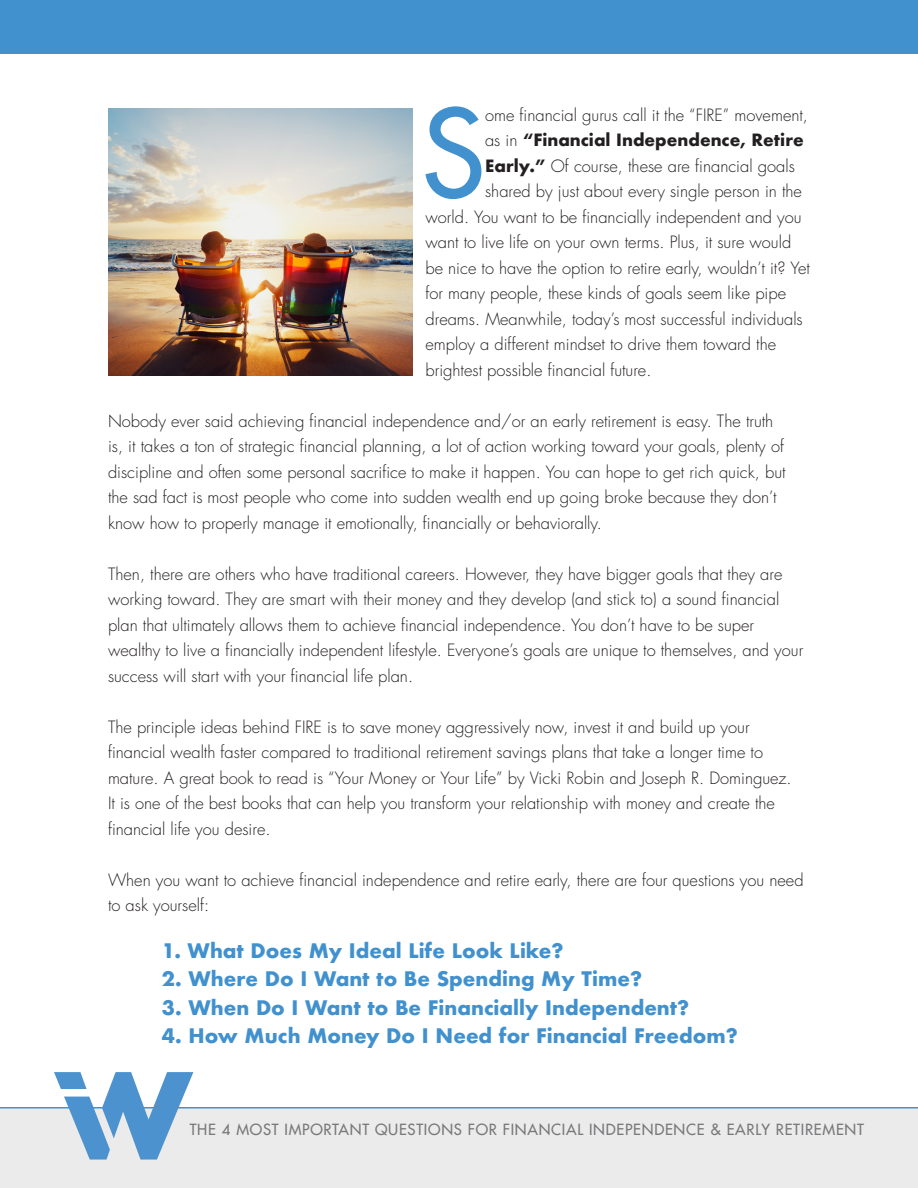
<style>
.page{position:relative;width:918px;height:1188px;background:#fff}
.page>*{position:absolute;margin:0;border:0;box-sizing:border-box;transform-origin:0 0}
.t1{font:117.9px "Futura";color:#4191ce}
.t2{font:700 19.5px "Futura";color:#4191ce}
.t3{font:300 16.5px/25.5px "Futura";color:#231f20}
.t4{font:700 16.5px "Futura";color:#231f20}
.t5{font:15px "Futura";letter-spacing:.05em;color:#787779}
.s1{font-weight:300}
.s2{font-weight:700}
</style>
<div class="page">
<div style="left:0;top:1107px;width:918px;height:81px;background:#ebebeb"></div>
<svg style="left:54px;top:1072px;width:139px;height:88px"></svg>
<div style="left:0;top:0;width:918px;height:54px;background:#4191ce"></div>
<img style="left:108px;top:108px;width:304px;height:268px">
<p class="t1" style="left:422px;top:77px;width:65px">S</p>
<p class="t3" style="left:485px;top:102px;width:325px">ome financial gurus call it the “FIRE” movement,</p>
<p class="t4" style="left:485px;top:128px;width:320px"><span class="s1">as in</span> “Financial Independence, Retire</p>
<p class="t3" style="left:485px;top:153px;width:311px"><span class="s2">Early.”</span> Of course, these are financial goals</p>
<p class="t3" style="left:485px;top:179px;width:318px">shared by just about every single person in the</p>
<p class="t3" style="left:426px;top:204px;width:378px">world. You want to be financially independent and you</p>
<p class="t3" style="left:426px;top:230px;width:367px">want to live life on your own terms. Plus, it sure would</p>
<p class="t3" style="left:426px;top:255px;width:386px">be nice to have the option to retire early, wouldn’t it? Yet</p>
<p class="t3" style="left:426px;top:281px;width:362px">for many people, these kinds of goals seem like pipe</p>
<p class="t3" style="left:426px;top:306px;width:379px">dreams. Meanwhile, today’s most successful individuals</p>
<p class="t3" style="left:426px;top:332px;width:352px">employ a different mindset to drive them toward the</p>
<p class="t3" style="left:426px;top:357px;width:228px">brightest possible financial future.</p>
<p class="t3" style="left:108px;top:408px;width:679px">Nobody ever said achieving financial independence and/or an early retirement is easy. The truth is, it takes a ton of strategic financial planning, a lot of action working toward your goals, plenty of discipline and often some personal sacrifice to make it happen. You can hope to get rich quick, but the sad fact is most people who come into sudden wealth end up going broke because they don’t know how to properly manage it emotionally, financially or behaviorally.</p>
<p class="t3" style="left:108px;top:561px;width:697px">Then, there are others who have traditional careers. However, they have bigger goals that they are working toward. They are smart with their money and they develop (and stick to) a sound financial plan that ultimately allows them to achieve financial independence. You don’t have to be super wealthy to live a financially independent lifestyle. Everyone’s goals are unique to themselves, and your success will start with your financial life plan.</p>
<p class="t3" style="left:108px;top:714px;width:685px">The principle ideas behind FIRE is to save money aggressively now, invest it and build up your financial wealth faster compared to traditional retirement savings plans that take a longer time to mature. A great book to read is “Your Money or Your Life” by Vicki Robin and Joseph R. Dominguez.<br>It is one of the best books that can help you transform your relationship with money and create the financial life you desire.</p>
<p class="t3" style="left:108px;top:867px;width:697px">When you want to achieve financial independence and retire early, there are four questions you need to ask yourself:</p>
<p class="t2" style="left:162px;top:936px;width:403px">1. What Does My Ideal Life Look Like?</p>
<p class="t2" style="left:162px;top:965px;width:482px">2. Where Do I Want to Be Spending My Time?</p>
<p class="t2" style="left:162px;top:993px;width:529px">3. When Do I Want to Be Financially Independent?</p>
<p class="t2" style="left:162px;top:1022px;width:577px">4. How Much Money Do I Need for Financial Freedom?</p>
<p class="t5" style="left:190px;top:1120px;width:676px">THE 4 MOST IMPORTANT QUESTIONS FOR FINANCIAL INDEPENDENCE &amp; EARLY RETIREMENT</p>
</div>
